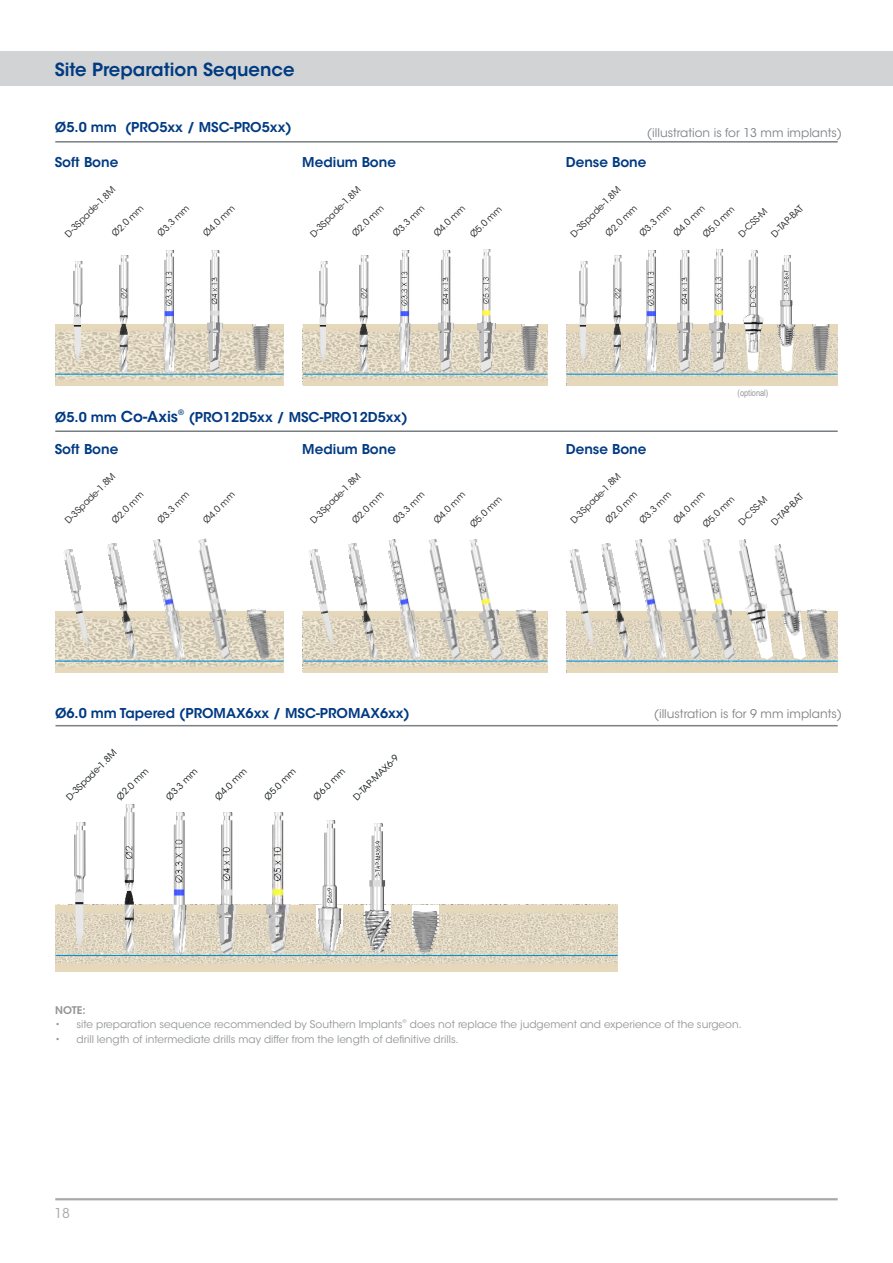
<style>
.page{position:relative;width:893px;height:1263px;background:#fff}
.page>*{position:absolute;margin:0;border:0;box-sizing:border-box;transform-origin:0 0}
.t1{font:600 18px "ITC Avant Garde Std";color:#003a82}
.t2{font:600 13.5px "ITC Avant Garde Std";color:#003a82}
.t3{font:13.5px "ITC Avant Garde Std";color:#a7a9ac}
.t4{font:12px "ITC Avant Garde Std";color:#808285}
.t5{font:10.5px "ITC Avant Garde Std";color:#939598}
.t6{font:600 10.5px "ITC Avant Garde Std";color:#939598}
.t7{font:9px "ITC Avant Garde Std";color:#231f20}
.t8{font:9px "ITC Avant Garde Std";color:#0f1617}
.t9{font:9px "Arial Narrow";color:#939598}
.t10{font:600 7.5px "ITC Avant Garde Std";color:#003a82}
.t11{font:5.25px "ITC Avant Garde Std";color:#939598}
.s1{font-size:15px}
</style>
<div class="page">
<hr style="left:55px;top:1198px;width:783px;height:2px;background:#a7a9ac">
<div style="left:0;top:51px;width:893px;height:34px;background:#d1d3d4"></div>
<hr style="left:55px;top:725px;width:783px;height:1px;background:#7b8081">
<div style="left:56px;top:905px;width:331px;height:66px;background:#e6d8bb;opacity:.5"></div>
<div style="left:56px;top:962px;width:331px;height:9px;background:#e6d8bb"></div>
<div style="left:56px;top:905px;width:331px;height:9px;background:#e6d8bb"></div>
<div style="left:287px;top:905px;width:331px;height:66px;background:#e6d8bb;opacity:.5"></div>
<div style="left:287px;top:962px;width:331px;height:9px;background:#e6d8bb"></div>
<div style="left:287px;top:905px;width:331px;height:9px;background:#e6d8bb"></div>
<hr style="left:56px;top:955px;width:562px;height:1px;background:#0094d6">
<div style="left:413px;top:905px;width:26px;height:32px;background:#fff"></div>
<svg style="left:317px;top:905px;width:26px;height:32px"></svg>
<img style="left:75px;top:823px;width:11px;height:127px">
<img style="left:124px;top:805px;width:11px;height:148px">
<img style="left:363px;top:823px;width:28px;height:129px">
<img style="left:318px;top:820px;width:24px;height:133px">
<div style="left:303px;top:324px;width:244px;height:62px;background:#e6d8bb;opacity:.5"></div>
<div style="left:303px;top:324px;width:244px;height:9px;background:#e6d8bb"></div>
<div style="left:303px;top:377px;width:244px;height:9px;background:#e6d8bb"></div>
<hr style="left:303px;top:374px;width:244px;height:1px;background:#0095da">
<div style="left:567px;top:324px;width:271px;height:62px;background:#e6d8bb;opacity:.5"></div>
<div style="left:567px;top:377px;width:271px;height:9px;background:#e6d8bb"></div>
<div style="left:567px;top:324px;width:271px;height:9px;background:#e6d8bb"></div>
<hr style="left:567px;top:374px;width:271px;height:1px;background:#0095da">
<div style="left:55px;top:324px;width:229px;height:62px;background:#e6d8bb;opacity:.5"></div>
<hr style="left:55px;top:374px;width:229px;height:1px;background:#0095da">
<div style="left:55px;top:324px;width:229px;height:10px;background:#e6d8bb"></div>
<div style="left:55px;top:377px;width:229px;height:9px;background:#e6d8bb"></div>
<hr style="left:55px;top:141px;width:783px;height:2px;background:#787e81">
<svg style="left:745px;top:353px;width:15px;height:19px"></svg>
<svg style="left:779px;top:346px;width:15px;height:26px"></svg>
<img style="left:74px;top:262px;width:8px;height:100px">
<img style="left:319px;top:262px;width:9px;height:100px">
<img style="left:579px;top:262px;width:9px;height:100px">
<img style="left:119px;top:256px;width:9px;height:117px">
<img style="left:360px;top:256px;width:8px;height:117px">
<img style="left:613px;top:256px;width:9px;height:117px">
<img style="left:438px;top:250px;width:15px;height:123px">
<img style="left:678px;top:250px;width:15px;height:123px">
<img style="left:208px;top:250px;width:15px;height:123px">
<img style="left:477px;top:250px;width:18px;height:123px">
<img style="left:710px;top:250px;width:18px;height:123px">
<img style="left:743px;top:251px;width:20px;height:102px">
<img style="left:778px;top:256px;width:18px;height:90px">
<div style="left:303px;top:611px;width:244px;height:62px;background:#e6d8bb;opacity:.5"></div>
<div style="left:303px;top:611px;width:244px;height:9px;background:#e6d8bb"></div>
<div style="left:303px;top:663px;width:244px;height:10px;background:#e6d8bb"></div>
<hr style="left:303px;top:660px;width:244px;height:2px;background:#0095da">
<div style="left:567px;top:611px;width:271px;height:62px;background:#e6d8bb;opacity:.5"></div>
<div style="left:567px;top:663px;width:271px;height:10px;background:#e6d8bb"></div>
<div style="left:567px;top:611px;width:271px;height:9px;background:#e6d8bb"></div>
<hr style="left:567px;top:660px;width:271px;height:2px;background:#0095da">
<div style="left:55px;top:611px;width:229px;height:62px;background:#e6d8bb;opacity:.5"></div>
<hr style="left:55px;top:660px;width:229px;height:2px;background:#0095da">
<div style="left:55px;top:611px;width:229px;height:9px;background:#e6d8bb"></div>
<svg style="left:55px;top:663px;width:229px;height:10px;background:#e3d6bc"></svg>
<hr style="left:55px;top:430px;width:783px;height:2px;background:#787e81">
<svg style="left:749px;top:643px;width:24px;height:16px"></svg>
<svg style="left:782px;top:620px;width:24px;height:39px"></svg>
<img style="left:569px;top:549px;width:29px;height:100px">
<img style="left:309px;top:549px;width:29px;height:100px">
<img style="left:63px;top:549px;width:30px;height:100px">
<img style="left:601px;top:543px;width:32px;height:117px">
<img style="left:348px;top:543px;width:32px;height:117px">
<img style="left:107px;top:543px;width:33px;height:117px">
<img style="left:773px;top:544px;width:32px;height:92px">
<img style="left:670px;top:538px;width:27px;height:124px">
<img style="left:195px;top:538px;width:40px;height:124px">
<img style="left:425px;top:538px;width:39px;height:124px">
<img style="left:697px;top:539px;width:44px;height:124px">
<img style="left:464px;top:539px;width:44px;height:124px">
<img style="left:732px;top:539px;width:41px;height:104px">
<img style="left:412px;top:911px;width:28px;height:42px">
<img style="left:247px;top:609px;width:28px;height:52px">
<img style="left:516px;top:609px;width:29px;height:52px">
<img style="left:807px;top:609px;width:28px;height:52px">
<img style="left:812px;top:324px;width:17px;height:48px">
<img style="left:521px;top:324px;width:18px;height:48px">
<img style="left:252px;top:324px;width:17px;height:48px">
<img style="left:172px;top:812px;width:15px;height:142px">
<img style="left:218px;top:812px;width:19px;height:142px">
<img style="left:266px;top:812px;width:23px;height:143px">
<img style="left:646px;top:251px;width:11px;height:123px">
<img style="left:399px;top:251px;width:11px;height:123px">
<img style="left:164px;top:251px;width:11px;height:123px">
<img style="left:633px;top:539px;width:37px;height:123px">
<img style="left:386px;top:539px;width:37px;height:123px">
<img style="left:151px;top:539px;width:37px;height:123px">
<h1 class="t1" style="left:55px;top:63px;width:241px">Site Preparation Sequence</h1>
<h2 class="t2" style="left:55px;top:122px;width:238px">Ø5.0 mm (PRO5xx / MSC-PRO5xx)</h2>
<h3 class="t4" style="left:647px;top:128px;width:197px">(illustration is for 13 mm implants)</h3>
<h2 class="t2" style="left:55px;top:157px;width:65px">Soft Bone</h2>
<h2 class="t2" style="left:302px;top:157px;width:95px">Medium Bone</h2>
<h2 class="t2" style="left:566px;top:157px;width:82px">Dense Bone</h2>
<p class="t7" style="left:64px;top:233px;width:68px;rotate:-45deg">D-3Spade-1.8M</p>
<p class="t7" style="left:111px;top:233px;width:42px;rotate:-45deg">Ø2.0 mm</p>
<p class="t7" style="left:157px;top:233px;width:42px;rotate:-45deg">Ø3.3 mm</p>
<p class="t7" style="left:309px;top:233px;width:68px;rotate:-45deg">D-3Spade-1.8M</p>
<p class="t7" style="left:570px;top:233px;width:68px;rotate:-45deg">D-3Spade-1.8M</p>
<p class="t7" style="left:202px;top:233px;width:42px;rotate:-45deg">Ø4.0 mm</p>
<p class="t7" style="left:351px;top:233px;width:42px;rotate:-45deg">Ø2.0 mm</p>
<p class="t7" style="left:392px;top:233px;width:42px;rotate:-45deg">Ø3.3 mm</p>
<p class="t7" style="left:433px;top:233px;width:42px;rotate:-45deg">Ø4.0 mm</p>
<p class="t7" style="left:605px;top:233px;width:42px;rotate:-45deg">Ø2.0 mm</p>
<p class="t7" style="left:638px;top:233px;width:42px;rotate:-45deg">Ø3.3 mm</p>
<p class="t7" style="left:672px;top:233px;width:42px;rotate:-45deg">Ø4.0 mm</p>
<p class="t7" style="left:738px;top:233px;width:38px;rotate:-45deg">D-CSS-M</p>
<p class="t7" style="left:770px;top:233px;width:42px;rotate:-45deg">D-TAP-BAT</p>
<p class="t7" style="left:469px;top:234px;width:42px;rotate:-45deg">Ø5.0 mm</p>
<p class="t7" style="left:702px;top:234px;width:42px;rotate:-45deg">Ø5.0 mm</p>
<p class="t9" style="left:738px;top:389px;width:32px">(optional)</p>
<p class="t10" style="left:178px;top:409px;width:7px">®</p>
<h2 class="t2" style="left:55px;top:412px;width:354px">Ø5.0 mm <span class="s1">Co-Axis</span> (PRO12D5xx / MSC-PRO12D5xx)</h2>
<h2 class="t2" style="left:55px;top:444px;width:65px">Soft Bone</h2>
<h2 class="t2" style="left:302px;top:444px;width:95px">Medium Bone</h2>
<h2 class="t2" style="left:566px;top:444px;width:82px">Dense Bone</h2>
<p class="t7" style="left:64px;top:519px;width:68px;rotate:-45deg">D-3Spade-1.8M</p>
<p class="t7" style="left:309px;top:519px;width:68px;rotate:-45deg">D-3Spade-1.8M</p>
<p class="t7" style="left:570px;top:519px;width:68px;rotate:-45deg">D-3Spade-1.8M</p>
<p class="t7" style="left:111px;top:519px;width:42px;rotate:-45deg">Ø2.0 mm</p>
<p class="t7" style="left:157px;top:519px;width:42px;rotate:-45deg">Ø3.3 mm</p>
<p class="t7" style="left:202px;top:519px;width:42px;rotate:-45deg">Ø4.0 mm</p>
<p class="t7" style="left:351px;top:519px;width:42px;rotate:-45deg">Ø2.0 mm</p>
<p class="t7" style="left:392px;top:519px;width:42px;rotate:-45deg">Ø3.3 mm</p>
<p class="t7" style="left:433px;top:519px;width:42px;rotate:-45deg">Ø4.0 mm</p>
<p class="t7" style="left:605px;top:519px;width:42px;rotate:-45deg">Ø2.0 mm</p>
<p class="t7" style="left:638px;top:519px;width:42px;rotate:-45deg">Ø3.3 mm</p>
<p class="t7" style="left:672px;top:519px;width:42px;rotate:-45deg">Ø4.0 mm</p>
<p class="t7" style="left:738px;top:521px;width:38px;rotate:-45deg">D-CSS-M</p>
<p class="t7" style="left:770px;top:521px;width:42px;rotate:-45deg">D-TAP-BAT</p>
<p class="t7" style="left:469px;top:524px;width:42px;rotate:-45deg">Ø5.0 mm</p>
<p class="t7" style="left:702px;top:524px;width:42px;rotate:-45deg">Ø5.0 mm</p>
<h2 class="t2" style="left:55px;top:708px;width:356px">Ø6.0 mm Tapered (PROMAX6xx / MSC-PROMAX6xx)</h2>
<h3 class="t4" style="left:654px;top:709px;width:190px">(illustration is for 9 mm implants)</h3>
<p class="t8" style="left:65px;top:796px;width:68px;rotate:-45deg">D-3Spade-1.8M</p>
<p class="t8" style="left:352px;top:796px;width:61px;rotate:-45deg">D-TAP-MAX6-9</p>
<p class="t8" style="left:116px;top:796px;width:42px;rotate:-45deg">Ø2.0 mm</p>
<p class="t8" style="left:165px;top:796px;width:42px;rotate:-45deg">Ø3.3 mm</p>
<p class="t8" style="left:214px;top:796px;width:42px;rotate:-45deg">Ø4.0 mm</p>
<p class="t8" style="left:263px;top:796px;width:42px;rotate:-45deg">Ø5.0 mm</p>
<p class="t8" style="left:313px;top:796px;width:42px;rotate:-45deg">Ø6.0 mm</p>
<p class="t6" style="left:55px;top:1006px;width:32px">NOTE:</p>
<p class="t11" style="left:403px;top:1019px;width:6px">®</p>
<p class="t5" style="left:55px;top:1021px;width:688px">• site preparation sequence recommended by Southern Implants does not replace the judgement and experience of the surgeon.</p>
<p class="t5" style="left:55px;top:1035px;width:405px">• drill length of intermediate drills may differ from the length of definitive drills.</p>
<h2 class="t3" style="left:55px;top:1208px;width:17px">18</h2>
</div>
